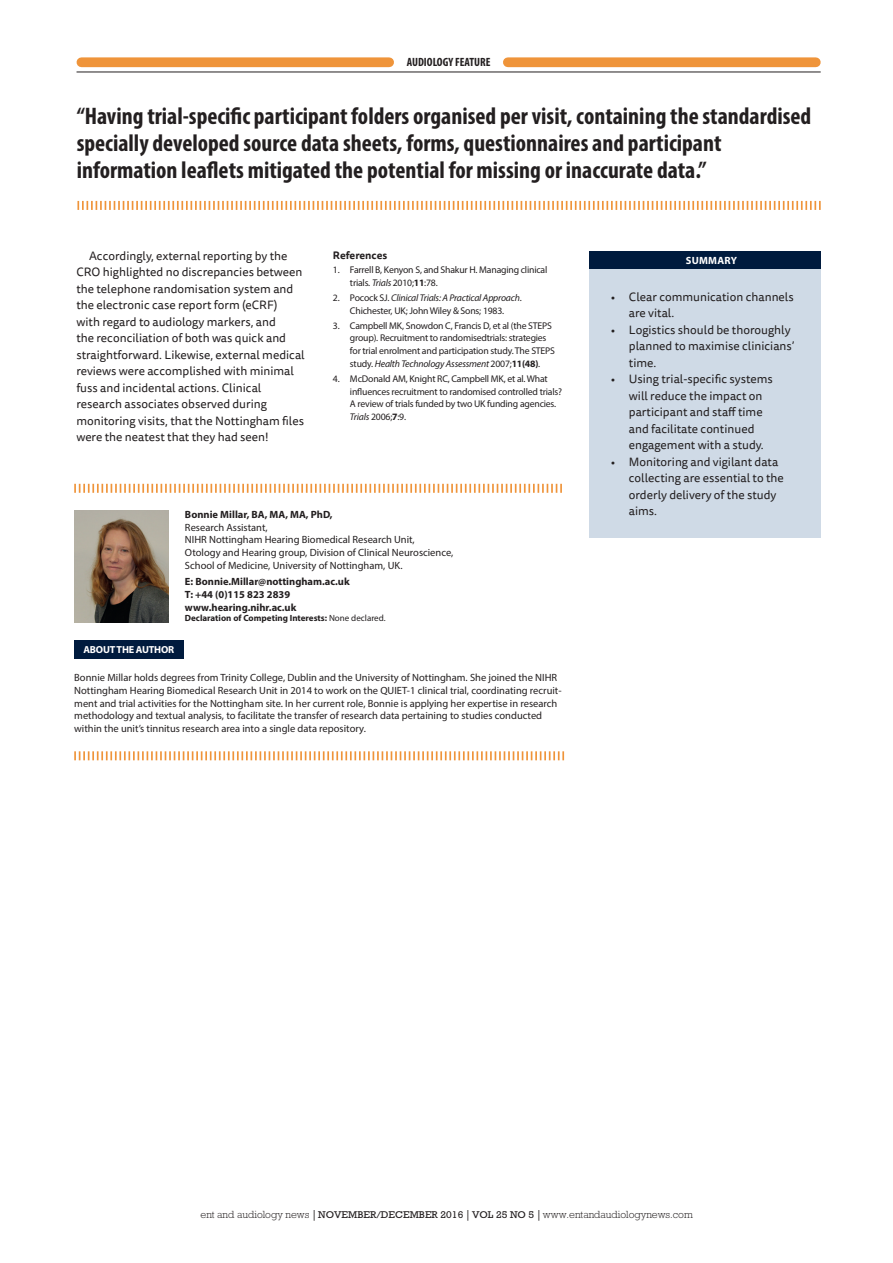
<style>
.page{position:relative;width:893px;height:1263px;background:#fff}
.page>*{position:absolute;margin:0;border:0;box-sizing:border-box;transform-origin:0 0}
.Feature_Quote{font:700 condensed 24px/27px "Myriad Pro";color:#231f20}
.AudioMat_Body_Indent{font:12px/16.5px "Tisa Sans Pro";color:#231f20}
.AudioMat_Body{font:12px/16.5px "Tisa Sans Pro";color:#231f20}
.t1{font:700 condensed 12px "Myriad Pro";color:#231f20}
.ENT_Author_body{font:10.5px/12.6px "Myriad Pro";color:#231f20}
.AudioMat_Author_cont{font:10.5px/12.6px "Myriad Pro";color:#231f20}
.t2{font:300 10.5px "Rockwell";color:#231f20}
.AudioMat_Author_cont-2{font:700 10.5px/12.6px "Myriad Pro";color:#231f20}
.AudioMat_Ref_title{font:700 10.5px "Tisa Sans Pro";color:#231f20}
.AudioMat_Sum_title{font:700 10.5px "Myriad Pro";letter-spacing:.02em;color:#fff}
.t3{font:700 10.2px "Myriad Pro";letter-spacing:-.02em;color:#fff}
.AudioMat_Ref_body{font:9.75px/12.8px "Myriad Pro";letter-spacing:-.02em;color:#231f20}
.AudioMat_Author_cont-3{font:700 9px "Myriad Pro";color:#231f20}
.s1{font-style:italic}
.s2{font-weight:700}
.s3{font-weight:400}
.s4{font-family:"Adobe Caslon Pro";font-weight:700}
.s5{font-weight:400;font-size:10.05px}
</style>
<div class="page">
<div style="left:590px;top:269px;width:231px;height:269px;background:#cfdae6"></div>
<div style="left:590px;top:251px;width:231px;height:18px;background:#001b3e"></div>
<svg style="left:74px;top:484px;width:488px;height:9px"></svg>
<svg style="left:74px;top:751px;width:490px;height:9px"></svg>
<img style="left:74px;top:510px;width:95px;height:112px">
<div style="left:74px;top:640px;width:109px;height:19px;background:#001b3e"></div>
<svg style="left:77px;top:201px;width:744px;height:9px"></svg>
<hr style="left:77px;top:72px;width:744px;height:1px;background:#231f20">
<div style="left:81px;top:57px;width:308px;height:10px;background:#ef943a"></div>
<div style="left:508px;top:57px;width:308px;height:10px;background:#ef943a"></div>
<p class="t1" style="left:407px;top:55px;width:85px">AUDIOLOGY FEATURE</p>
<p class="Feature_Quote" style="left:77px;top:102px;width:736px">“Having trial-specific participant folders organised per visit, containing the standardised specially developed source data sheets, forms, questionnaires and participant information leaflets mitigated the potential for missing or inaccurate data.”</p>
<p class="AudioMat_Body_Indent" style="left:76px;top:248px;width:230px;text-indent:13px">Accordingly, external reporting by the CRO highlighted no discrepancies between the telephone randomisation system and the electronic case report form (eCRF)<br>with regard to audiology markers, and<br>the reconciliation of both was quick and straightforward. Likewise, external medical reviews were accomplished with minimal fuss and incidental actions. Clinical research associates observed during monitoring visits, that the Nottingham files were the neatest that they had seen!</p>
<p class="AudioMat_Ref_title" style="left:333px;top:247px;width:56px">References</p>
<p class="AudioMat_Ref_body" style="left:350px;top:264px;width:199px;text-indent:-17px">1. Farrell B, Kenyon S, and Shakur H. Managing clinical trials. <span class="s1">Trials</span> 2010;<span class="s2">11</span>:78.</p>
<p class="AudioMat_Ref_body" style="left:333px;top:291px;width:190px;text-align:center">2. Pocock SJ. <span class="s1">Clinical Trials: A Practical Approach</span>.<br>Chichester, UK; John Wiley &amp; Sons; 1983.</p>
<p class="AudioMat_Ref_body" style="left:350px;top:319px;width:207px;text-indent:-17px">3. Campbell MK, Snowdon C, Francis D, et al (the STEPS group). Recruitment to randomisedtrials: strategies for trial enrolment and participation study. The STEPS study. <span class="s1">Health Technology Assessment</span> 2007;<span class="s2">11(48)</span>.</p>
<p class="AudioMat_Ref_body" style="left:350px;top:372px;width:214px;text-indent:-17px">4. McDonald AM, Knight RC, Campbell MK, et al. What influences recruitment to randomised controlled trials?<br>A review of trials funded by two UK funding agencies.<br><span class="s1">Trials</span> 2006;<span class="s2">7</span>:9.</p>
<p class="t3" style="left:83px;top:643px;width:92px">ABOUT THE AUTHOR</p>
<p class="AudioMat_Author_cont" style="left:185px;top:508px;width:270px"><span class="s2">Bonnie Millar, BA, MA, MA, PhD,<br></span>Research Assistant,<br>NIHR Nottingham Hearing Biomedical Research Unit,<br>Otology and Hearing group, Division of Clinical Neuroscience, School of Medicine, University of Nottingham, UK.</p>
<p class="AudioMat_Author_cont-2" style="left:185px;top:575px;width:166px">E: Bonnie.Millar@nottingham.ac.uk<br>T: +44 (0)115 823 2839 www.hearing.nihr.ac.uk</p>
<p class="AudioMat_Author_cont-3" style="left:185px;top:612px;width:202px">Declaration of Competing Interests: <span class="s3">None declared.</span></p>
<p class="ENT_Author_body" style="left:74px;top:671px;width:489px">Bonnie Millar holds degrees from Trinity College, Dublin and the University of Nottingham. She joined the NIHR Nottingham Hearing Biomedical Research Unit in 2014 to work on the QUIET-1 clinical trial, coordinating recruit&shy;ment and trial activities for the Nottingham site. In her current role, Bonnie is applying her expertise in research methodology and textual analysis, to facilitate the transfer of research data pertaining to studies conducted within the unit’s tinnitus research area into a single data repository.</p>
<p class="AudioMat_Sum_title" style="left:686px;top:253px;width:53px">SUMMARY</p>
<p class="AudioMat_Body" style="left:629px;top:289px;width:166px;text-indent:-18px">• Clear communication channels are vital.</p>
<p class="AudioMat_Body" style="left:629px;top:322px;width:167px;text-indent:-18px">• Logistics should be thoroughly planned to maximise clinicians’ time.</p>
<p class="AudioMat_Body" style="left:629px;top:371px;width:145px;text-indent:-18px">• Using trial-specific systems will reduce the impact on participant and staff time and facilitate continued engagement with a study.</p>
<p class="AudioMat_Body" style="left:629px;top:454px;width:157px;text-indent:-18px">• Monitoring and vigilant data collecting are essential to the orderly delivery of the study aims.</p>
<p class="t2" style="left:201px;top:1208px;width:494px">ent and audiology news <span class="s4">|</span> <span class="s5">NOVEMBER/DECEMBER 2016</span> <span class="s4">|</span> <span class="s5">VOL 25 NO 5</span> <span class="s4">|</span> www.entandaudiologynews.com</p>
</div>
